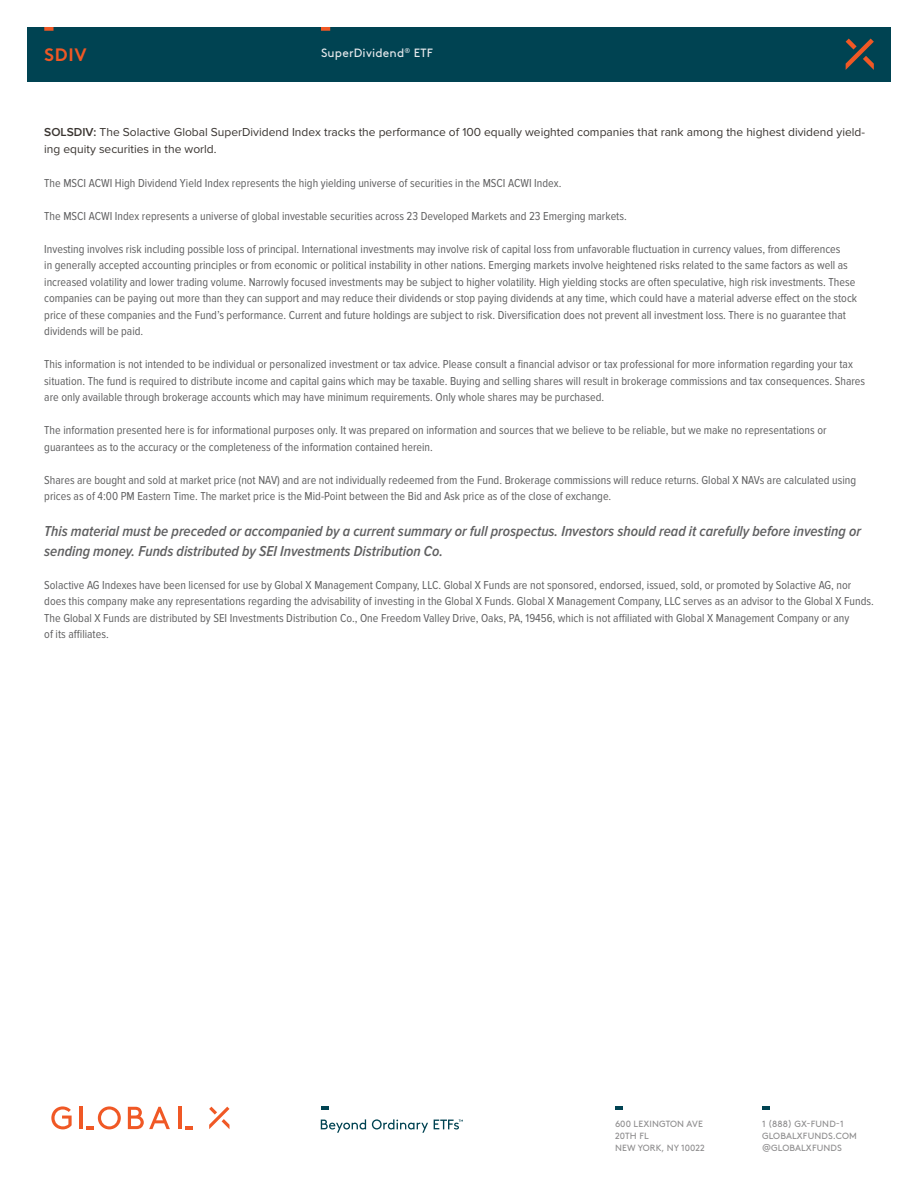
<style>
.page{position:relative;width:918px;height:1188px;background:#fff}
.page>*{position:absolute;margin:0;border:0;box-sizing:border-box;transform-origin:0 0}
.t1{font:700 18px "Brown Std";color:#f05825}
.t2{font:italic 600 15px/19.5px "Proxima Nova Cond";color:#606061}
.t3{font:12px/16.5px "Proxima Nova Cond";color:#606061}
.t4{font:12px/16.5px "Proxima Nova";color:#3a3531}
.t5{font:12px "Brown Std";letter-spacing:.015em;color:#e8eaed}
.t6{font:9px/12px "Brown Std";letter-spacing:.015em;color:#8e8d8e}
.s1{font-weight:600}
</style>
<div class="page">
<div style="left:27px;top:27px;width:864px;height:54px;background:#004352"></div>
<svg style="left:846px;top:39px;width:28px;height:31px"></svg>
<svg style="left:44px;top:27px;width:10px;height:4px"></svg>
<svg style="left:321px;top:27px;width:9px;height:4px"></svg>
<svg style="left:128px;top:1107px;width:42px;height:22px"></svg>
<svg style="left:209px;top:1107px;width:20px;height:22px"></svg>
<hr style="left:178px;top:1107px;width:4px;height:22px;background:#f05825">
<svg style="left:185px;top:1126px;width:8px;height:3px"></svg>
<svg style="left:51px;top:1106px;width:21px;height:23px"></svg>
<hr style="left:80px;top:1107px;width:3px;height:22px;background:#f05825">
<svg style="left:86px;top:1106px;width:35px;height:23px"></svg>
<svg style="left:762px;top:1106px;width:8px;height:4px"></svg>
<svg style="left:615px;top:1106px;width:8px;height:4px"></svg>
<svg style="left:321px;top:1106px;width:8px;height:4px"></svg>
<svg style="left:321px;top:1119px;width:45px;height:14px"></svg>
<svg style="left:372px;top:1119px;width:56px;height:14px"></svg>
<svg style="left:434px;top:1120px;width:29px;height:10px"></svg>
<h1 class="t1" style="left:44px;top:44px;width:44px">SDIV</h1>
<p class="t5" style="left:321px;top:46px;width:114px">SuperDividend<sup>®</sup> ETF</p>
<p class="t4" style="left:44px;top:124px;width:822px"><span class="s1">SOLSDIV:</span> The Solactive Global SuperDividend Index tracks the performance of 100 equally weighted companies that rank among the highest dividend yield&shy;ing equity securities in the world.</p>
<p class="t3" style="left:44px;top:175px;width:519px">The MSCI ACWI High Dividend Yield Index represents the high yielding universe of securities in the MSCI ACWI Index.</p>
<p class="t3" style="left:44px;top:208px;width:584px">The MSCI ACWI Index represents a universe of global investable securities across 23 Developed Markets and 23 Emerging markets.</p>
<p class="t3" style="left:44px;top:241px;width:814px">Investing involves risk including possible loss of principal. International investments may involve risk of capital loss from unfavorable fluctuation in currency values, from differences<br>in generally accepted accounting principles or from economic or political instability in other nations. Emerging markets involve heightened risks related to the same factors as well as increased volatility and lower trading volume. Narrowly focused investments may be subject to higher volatility. High yielding stocks are often speculative, high risk investments. These companies can be paying out more than they can support and may reduce their dividends or stop paying dividends at any time, which could have a material adverse effect on the stock price of these companies and the Fund’s performance. Current and future holdings are subject to risk. Diversification does not prevent all investment loss. There is no guarantee that dividends will be paid.</p>
<p class="t3" style="left:44px;top:356px;width:822px">This information is not intended to be individual or personalized investment or tax advice. Please consult a financial advisor or tax professional for more information regarding your tax situation. The fund is required to distribute income and capital gains which may be taxable. Buying and selling shares will result in brokerage commissions and tax consequences. Shares are only available through brokerage accounts which may have minimum requirements. Only whole shares may be purchased.</p>
<p class="t3" style="left:44px;top:422px;width:784px">The information presented here is for informational purposes only. It was prepared on information and sources that we believe to be reliable, but we make no representations or guarantees as to the accuracy or the completeness of the information contained herein.</p>
<p class="t3" style="left:44px;top:472px;width:813px">Shares are bought and sold at market price (not NAV) and are not individually redeemed from the Fund. Brokerage commissions will reduce returns. Global X NAVs are calculated using prices as of 4:00 PM Eastern Time. The market price is the Mid-Point between the Bid and Ask price as of the close of exchange.</p>
<p class="t2" style="left:44px;top:522px;width:818px">This material must be preceded or accompanied by a current summary or full prospectus. Investors should read it carefully before investing or sending money. Funds distributed by SEI Investments Distribution Co.</p>
<p class="t3" style="left:44px;top:577px;width:831px">Solactive AG Indexes have been licensed for use by Global X Management Company, LLC. Global X Funds are not sponsored, endorsed, issued, sold, or promoted by Solactive AG, nor does this company make any representations regarding the advisability of investing in the Global X Funds. Global X Management Company, LLC serves as an advisor to the Global X Funds.<br>The Global X Funds are distributed by SEI Investments Distribution Co., One Freedom Valley Drive, Oaks, PA, 19456, which is not affiliated with Global X Management Company or any<br>of its affiliates.</p>
<p class="t6" style="left:615px;top:1118px;width:91px">600 LEXINGTON AVE<br>20TH FL<br>NEW YORK, NY 10022</p>
<p class="t6" style="left:762px;top:1118px;width:97px">1 (888) GX-FUND-1<br>GLOBALXFUNDS.COM @GLOBALXFUNDS</p>
</div>
